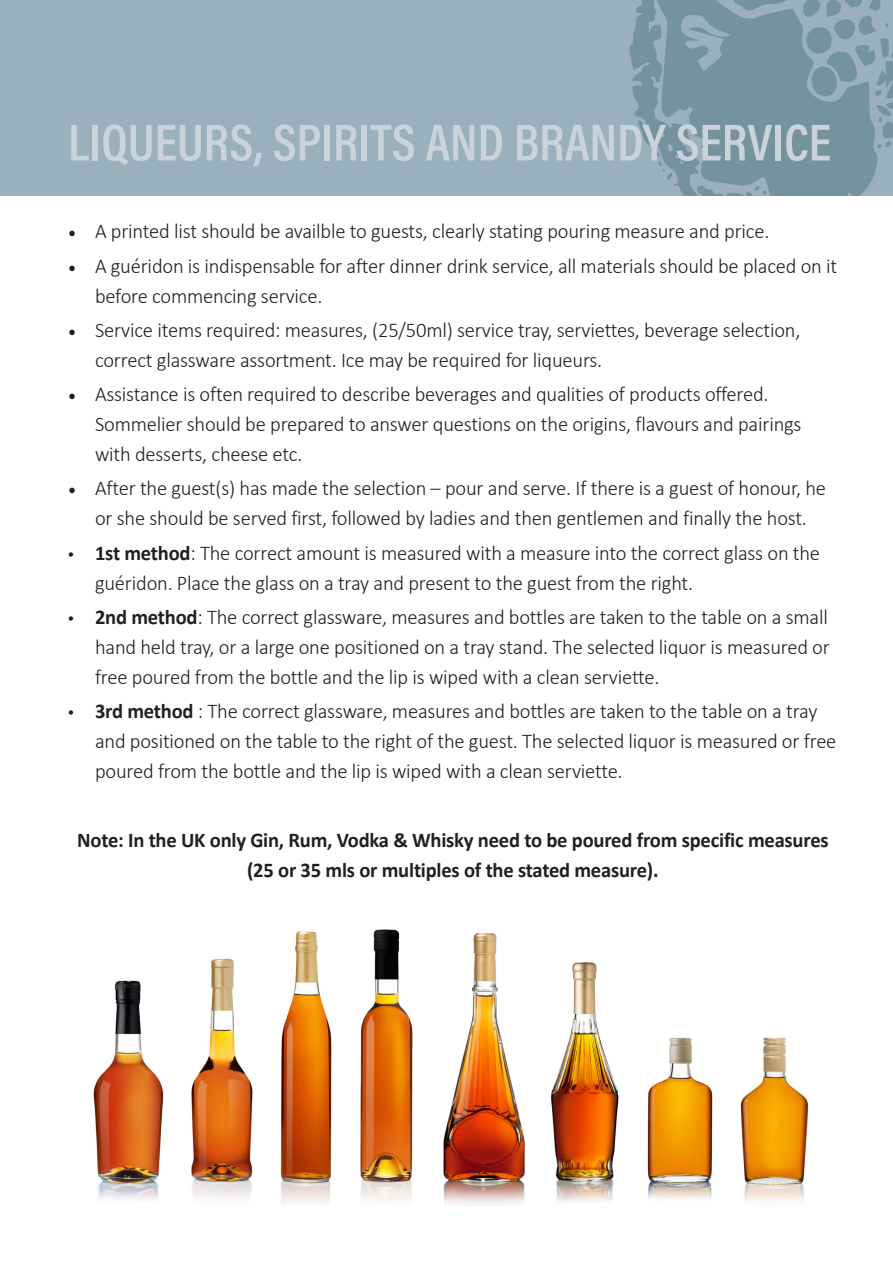
<style>
.page{position:relative;width:893px;height:1263px;background:#fff}
.page>*{position:absolute;margin:0;border:0;box-sizing:border-box;transform-origin:0 0}
.t1{font:600 52.5px "Acumin Pro Cond";color:#c9d3d9}
.t2{font:300 21px/30px "Calibri";letter-spacing:-.01em;color:#231f20}
.t3{font:700 21px/30px "Calibri";letter-spacing:-.01em;color:#231f20;text-align:center}
.s1{font-family:"Minion Pro";font-weight:400}
.s2{font-family:"Myriad Pro";font-weight:400}
.s3{font-weight:700}
</style>
<div class="page">
<div style="left:0;top:0;width:893px;height:196px;background:#9ab1bd"></div>
<svg style="left:629px;top:0;width:264px;height:196px"></svg>
<img style="left:93px;top:929px;width:716px;height:275px">
<p class="t1" style="left:68px;top:108px;width:765px">LIQUEURS, SPIRITS AND BRANDY SERVICE</p>
<p class="t2" style="left:68px;top:215px;width:703px"><span class="s1">•</span> A printed list should be availble to guests, clearly stating pouring measure and price.</p>
<p class="t2" style="left:95px;top:250px;width:744px;text-indent:-27px"><span class="s1">•</span> A guéridon is indispensable for after dinner drink service, all materials should be placed on it before commencing service.</p>
<p class="t2" style="left:95px;top:314px;width:707px;text-indent:-27px"><span class="s1">•</span> Service items required: measures, (25/50ml) service tray, serviettes, beverage selection, correct glassware assortment. Ice may be required for liqueurs.</p>
<p class="t2" style="left:95px;top:378px;width:708px;text-indent:-27px"><span class="s1">•</span> Assistance is often required to describe beverages and qualities of products offered.<br>Sommelier should be prepared to answer questions on the origins, flavours and pairings with desserts, cheese etc.</p>
<p class="t2" style="left:68px;top:472px;width:759px;text-align:center"><span class="s1">•</span> After the guest(s) has made the selection – pour and serve. If there is a guest of honour, he or she should be served first, followed by ladies and then gentlemen and finally the host.</p>
<p class="t2" style="left:95px;top:537px;width:727px;text-indent:-27px"><span class="s2">•</span> <span class="s3">1st method</span>: The correct amount is measured with a measure into the correct glass on the guéridon. Place the glass on a tray and present to the guest from the right.</p>
<p class="t2" style="left:95px;top:601px;width:736px;text-align:justify;text-indent:-27px"><span class="s2">•</span> <span class="s3">2nd method</span>: The correct glassware, measures and bottles are taken to the table on a small hand held tray, or a large one positioned on a tray stand. The selected liquor is measured or free poured from the bottle and the lip is wiped with a clean serviette.</p>
<p class="t2" style="left:95px;top:695px;width:743px;text-indent:-27px"><span class="s2">•</span> <span class="s3">3rd method</span> : The correct glassware, measures and bottles are taken to the table on a tray and positioned on the table to the right of the guest. The selected liquor is measured or free poured from the bottle and the lip is wiped with a clean serviette.</p>
<p class="t3" style="left:77px;top:825px;width:753px">Note: In the UK only Gin, Rum, Vodka &amp; Whisky need to be poured from specific measures (25 or 35 mls or multiples of the stated measure).</p>
</div>
